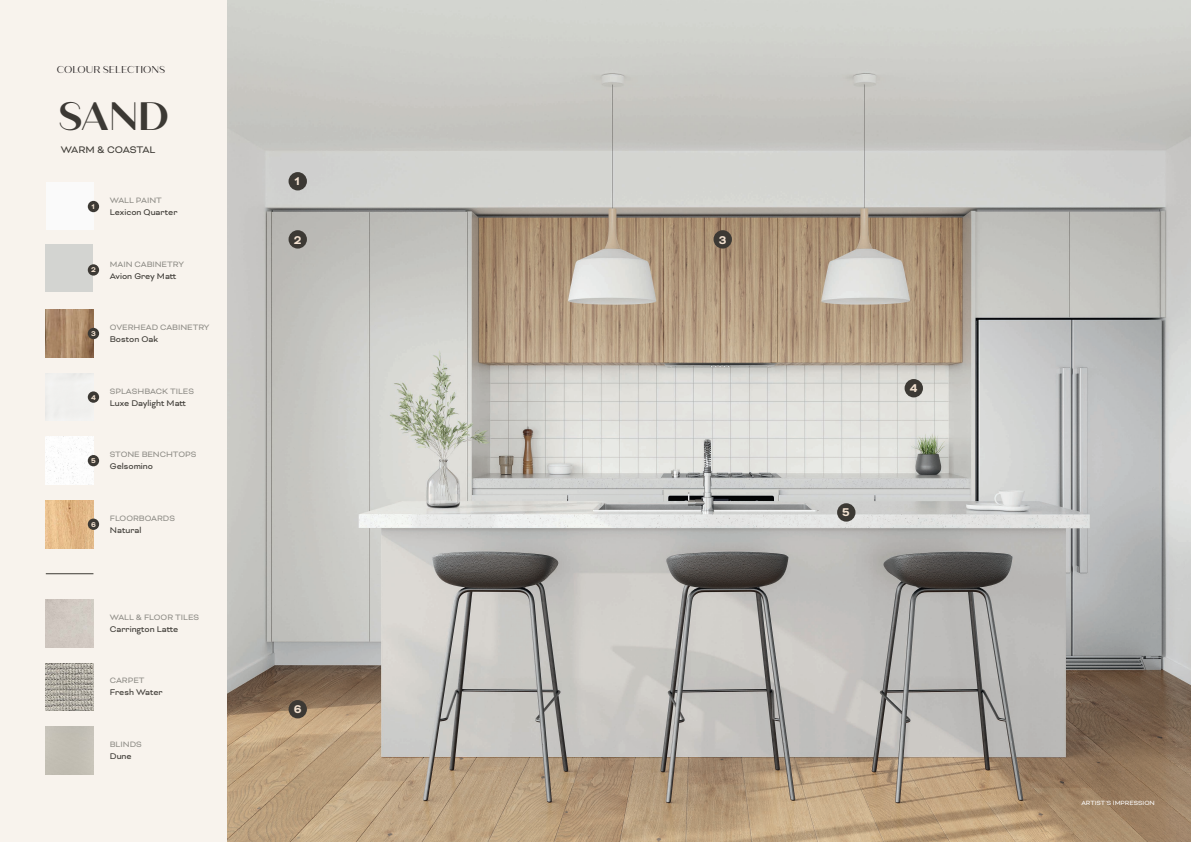
<style>
.page{position:relative;width:1191px;height:842px;background:#f8f3ed}
.page>*{position:absolute;margin:0;border:0;box-sizing:border-box;transform-origin:0 0}
.t1{font:700 39.6px "Quiche Sans";color:#3c3934}
.t2{font:700 13px "Bicyclette";color:#f3e2d1}
.t3{font:11px "Bicyclette";letter-spacing:-.01em;color:#3c3934}
.Header_1{font:10px "Quiche Sans";color:#231f20}
.cs_name{font:9.5px "Bicyclette";color:#3c3934}
.colour_selection_heading{font:9px "Bicyclette";color:#8c8a84}
.t4{font:700 8px "Bicyclette";color:#f3e2d1}
.Artists_Impression{font:7px "Bicyclette";color:#fff}
</style>
<div class="page">
<img style="left:227px;top:0;width:964px;height:842px">
<div style="left:288px;top:230px;width:19px;height:19px;background:#3c3934;border-radius:50%"></div>
<div style="left:288px;top:172px;width:19px;height:18px;background:#3c3934;border-radius:50%"></div>
<div style="left:288px;top:700px;width:19px;height:18px;background:#3c3934;border-radius:50%"></div>
<div style="left:46px;top:183px;width:47px;height:47px;background:#fafafa"></div>
<div style="left:45px;top:244px;width:48px;height:47px;background:#d3d4d1"></div>
<img style="left:46px;top:310px;width:47px;height:47px">
<img style="left:46px;top:500px;width:47px;height:48px">
<div style="left:46px;top:437px;width:47px;height:47px;background:#fdfdfd"></div>
<img style="left:46px;top:663px;width:47px;height:48px">
<div style="left:88px;top:201px;width:11px;height:11px;background:#3c3934;border-radius:50%"></div>
<div style="left:88px;top:264px;width:11px;height:12px;background:#3c3934;border-radius:50%"></div>
<div style="left:88px;top:328px;width:11px;height:11px;background:#3c3934;border-radius:50%"></div>
<div style="left:88px;top:391px;width:11px;height:12px;background:#3c3934;border-radius:50%"></div>
<div style="left:88px;top:455px;width:11px;height:11px;background:#3c3934;border-radius:50%"></div>
<div style="left:88px;top:519px;width:11px;height:11px;background:#3c3934;border-radius:50%"></div>
<hr style="left:46px;top:573px;width:47px;height:1px;background:#3c3934">
<div style="left:713px;top:230px;width:19px;height:19px;background:#3c3934;border-radius:50%"></div>
<div style="left:904px;top:379px;width:19px;height:18px;background:#3c3934;border-radius:50%"></div>
<div style="left:837px;top:503px;width:18px;height:19px;background:#3c3934;border-radius:50%"></div>
<p class="Header_1" style="left:57px;top:63px;width:110px">COLOUR SELECTIONS</p>
<p class="t1" style="left:58px;top:93px;width:112px">SAND</p>
<p class="t3" style="left:61px;top:144px;width:96px">WARM &amp; COASTAL</p>
<p class="t4" style="left:91px;top:202px;width:5px">1</p>
<p class="colour_selection_heading" style="left:110px;top:195px;width:54px">WALL PAINT</p>
<p class="cs_name" style="left:110px;top:207px;width:69px">Lexicon Quarter</p>
<p class="t4" style="left:91px;top:265px;width:6px">2</p>
<p class="colour_selection_heading" style="left:110px;top:259px;width:76px">MAIN CABINETRY</p>
<p class="cs_name" style="left:110px;top:270px;width:68px">Avion Grey Matt</p>
<p class="t4" style="left:91px;top:329px;width:6px">3</p>
<p class="colour_selection_heading" style="left:110px;top:322px;width:101px">OVERHEAD CABINETRY</p>
<p class="cs_name" style="left:110px;top:334px;width:50px">Boston Oak</p>
<p class="t4" style="left:91px;top:393px;width:6px">4</p>
<p class="colour_selection_heading" style="left:110px;top:386px;width:86px">SPLASHBACK TILES</p>
<p class="cs_name" style="left:110px;top:397px;width:78px">Luxe Daylight Matt</p>
<p class="t4" style="left:91px;top:456px;width:6px">5</p>
<p class="colour_selection_heading" style="left:110px;top:449px;width:88px">STONE BENCHTOPS</p>
<p class="cs_name" style="left:110px;top:461px;width:45px">Gelsomino</p>
<p class="t4" style="left:91px;top:520px;width:6px">6</p>
<p class="colour_selection_heading" style="left:110px;top:513px;width:67px">FLOORBOARDS</p>
<p class="cs_name" style="left:110px;top:525px;width:33px">Natural</p>
<p class="colour_selection_heading" style="left:110px;top:612px;width:91px">WALL &amp; FLOOR TILES</p>
<p class="cs_name" style="left:110px;top:623px;width:70px">Carrington Latte</p>
<p class="colour_selection_heading" style="left:110px;top:675px;width:36px">CARPET</p>
<p class="cs_name" style="left:110px;top:687px;width:54px">Fresh Water</p>
<p class="colour_selection_heading" style="left:110px;top:739px;width:33px">BLINDS</p>
<p class="cs_name" style="left:110px;top:751px;width:23px">Dune</p>
<p class="t2" style="left:295px;top:174px;width:7px">1</p>
<p class="t2" style="left:294px;top:232px;width:9px">2</p>
<p class="t2" style="left:294px;top:702px;width:9px">6</p>
<p class="t2" style="left:718px;top:232px;width:9px">3</p>
<p class="t2" style="left:842px;top:505px;width:9px">5</p>
<p class="t2" style="left:909px;top:381px;width:9px">4</p>
<p class="Artists_Impression" style="left:1081px;top:799px;width:75px">ARTIST’S IMPRESSION</p>
</div>
